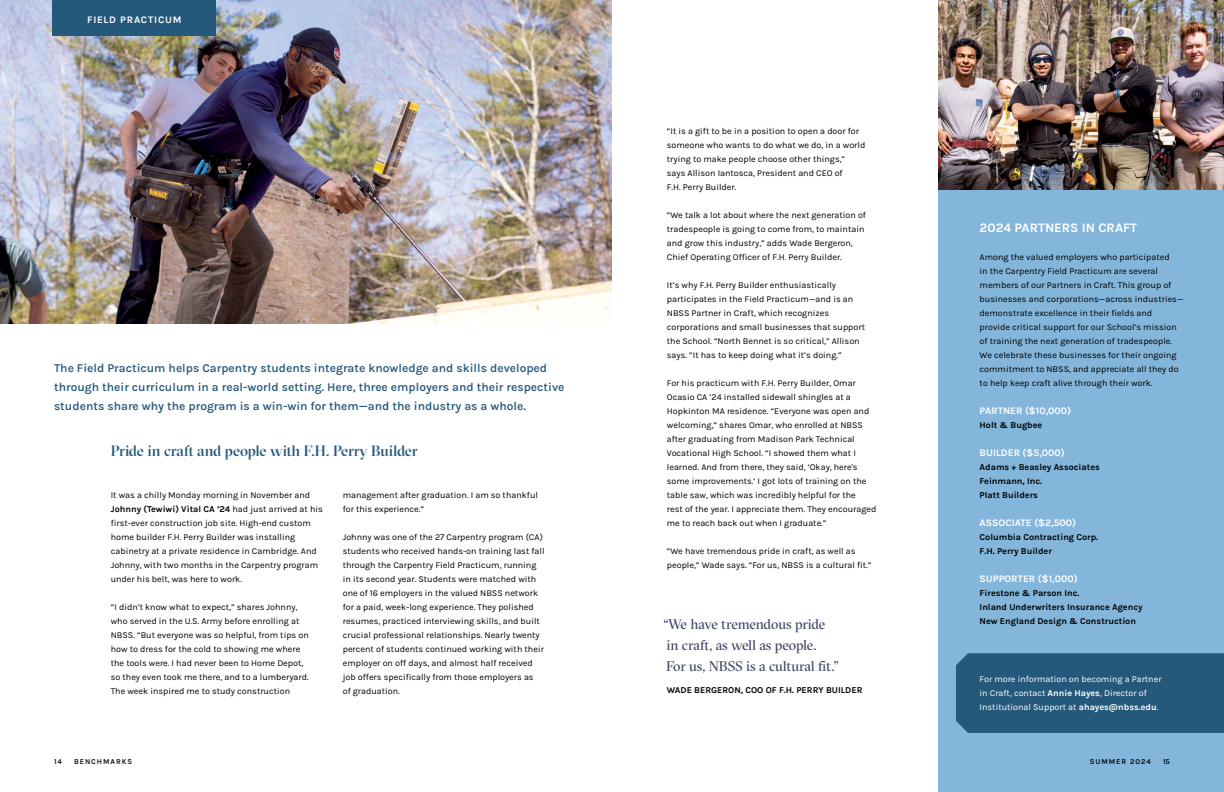
<style>
.page{position:relative;width:1224px;height:792px;background:#fff}
.page>*{position:absolute;margin:0;border:0;box-sizing:border-box;transform-origin:0 0}
.t1{font:500 15px "GT Sectra Display";letter-spacing:-.01em;color:#25597c}
.t2{font:14px/21px "GT Sectra Fine";letter-spacing:-.005em;color:#3f4464}
.t3{font:700 13px "Karla";color:#fff}
.t4{font:600 12px/19px "Karla";color:#25597c}
.t5{font:700 10px "Karla";color:#fff}
.t6{font:700 10px "Karla";letter-spacing:.07em;color:#fff}
.t7{font:9px/14px "Karla";color:#000}
.t8{font:700 9px/14px "Karla";color:#000}
.t9{font:9px/14px "Karla";color:#fff}
.t10{font:600 7.5px "Karla";letter-spacing:.125em;color:#000}
.s1{font-weight:700}
</style>
<div class="page">
<img style="left:0;top:0;width:612px;height:324px">
<div style="left:938px;top:0;width:286px;height:792px;background:#83b6da"></div>
<img style="left:938px;top:0;width:286px;height:190px">
<div style="left:53px;top:0;width:163px;height:36px;background:#25597c"></div>
<div style="left:956px;top:653px;width:268px;height:80px;background:#25597c"></div>
<p class="t6" style="left:87px;top:13px;width:96px">FIELD PRACTICUM</p>
<p class="t4" style="left:54px;top:358px;width:512px">The Field Practicum helps Carpentry students integrate knowledge and skills developed through their curriculum in a real-world setting. Here, three employers and their respective students share why the program is a win-win for them—and the industry as a whole.</p>
<h1 class="t1" style="left:111px;top:441px;width:308px">Pride in craft and people with F.H. Perry Builder</h1>
<p class="t7" style="left:111px;top:488px;width:214px">It was a chilly Monday morning in November and <span class="s1">Johnny (Tewiwi) Vital CA ’24</span> had just arrived at his first-ever construction job site. High-end custom home builder F.H. Perry Builder was installing cabinetry at a private residence in Cambridge. And Johnny, with two months in the Carpentry program under his belt, was here to work.</p>
<p class="t7" style="left:111px;top:600px;width:200px">“I didn’t know what to expect,” shares Johnny, who served in the U.S. Army before enrolling at NBSS. “But everyone was so helpful, from tips on how to dress for the cold to showing me where the tools were. I had never been to Home Depot, so they even took me there, and to a lumberyard.<br>The week inspired me to study construction</p>
<p class="t7" style="left:343px;top:488px;width:197px">management after graduation. I am so thankful for this experience.”</p>
<p class="t7" style="left:343px;top:530px;width:203px">Johnny was one of the 27 Carpentry program (CA) students who received hands-on training last fall through the Carpentry Field Practicum, running in its second year. Students were matched with one of 16 employers in the valued NBSS network for a paid, week-long experience. They polished resumes, practiced interviewing skills, and built crucial professional relationships. Nearly twenty percent of students continued working with their employer on off days, and almost half received job offers specifically from those employers as<br>of graduation.</p>
<p class="t10" style="left:54px;top:757px;width:9px">14</p>
<p class="t10" style="left:74px;top:757px;width:60px">BENCHMARKS</p>
<p class="t7" style="left:667px;top:124px;width:200px">“It is a gift to be in a position to open a door for someone who wants to do what we do, in a world trying to make people choose other things,” says Allison Iantosca, President and CEO of<br>F.H. Perry Builder.</p>
<p class="t7" style="left:667px;top:208px;width:201px">“We talk a lot about where the next generation of tradespeople is going to come from, to maintain and grow this industry,” adds Wade Bergeron, Chief Operating Officer of F.H. Perry Builder.</p>
<p class="t7" style="left:667px;top:278px;width:200px">It’s why F.H. Perry Builder enthusiastically participates in the Field Practicum—and is an NBSS Partner in Craft, which recognizes corporations and small businesses that support the School. “North Bennet is so critical,” Allison says. “It has to keep doing what it’s doing.”</p>
<p class="t7" style="left:667px;top:376px;width:211px">For his practicum with F.H. Perry Builder, Omar Ocasio CA ’24 installed sidewall shingles at a Hopkinton MA residence. “Everyone was open and welcoming,” shares Omar, who enrolled at NBSS after graduating from Madison Park Technical Vocational High School. “I showed them what I learned. And from there, they said, ‘Okay, here's some improvements.’ I got lots of training on the table saw, which was incredibly helpful for the<br>rest of the year. I appreciate them. They encouraged me to reach back out when I graduate.”</p>
<p class="t7" style="left:667px;top:544px;width:206px">“We have tremendous pride in craft, as well as people,” Wade says. “For us, NBSS is a cultural fit.”</p>
<h2 class="t2" style="left:663px;top:613px;width:177px">“We have tremendous pride in craft, as well as people.<br>For us, NBSS is a cultural fit.”</h2>
<p class="t8" style="left:667px;top:682px;width:197px">WADE BERGERON, COO OF F.H. PERRY BUILDER</p>
<h3 class="t3" style="left:980px;top:219px;width:159px">2024 PARTNERS IN CRAFT</h3>
<p class="t7" style="left:980px;top:250px;width:205px">Among the valued employers who participated<br>in the Carpentry Field Practicum are several members of our Partners in Craft. This group of businesses and corporations—across industries— demonstrate excellence in their fields and provide critical support for our School’s mission of training the next generation of tradespeople.<br>We celebrate these businesses for their ongoing commitment to NBSS, and appreciate all they do to help keep craft alive through their work.</p>
<p class="t5" style="left:980px;top:404px;width:93px">PARTNER ($10,000)</p>
<p class="t8" style="left:980px;top:418px;width:64px">Holt &amp; Bugbee</p>
<p class="t5" style="left:980px;top:446px;width:87px">BUILDER ($5,000)</p>
<p class="t8" style="left:980px;top:460px;width:122px">Adams + Beasley Associates<br>Feinmann, Inc.<br>Platt Builders</p>
<p class="t5" style="left:980px;top:516px;width:98px">ASSOCIATE ($2,500)</p>
<p class="t8" style="left:980px;top:530px;width:120px">Columbia Contracting Corp.<br>F.H. Perry Builder</p>
<p class="t5" style="left:980px;top:572px;width:100px">SUPPORTER ($1,000)</p>
<p class="t8" style="left:980px;top:586px;width:165px">Firestone &amp; Parson Inc.<br>Inland Underwriters Insurance Agency<br>New England Design &amp; Construction</p>
<p class="t9" style="left:980px;top:671px;width:183px">For more information on becoming a Partner in Craft, contact <span class="s1">Annie Hayes</span>, Director of<br>Institutional Support at <span class="s1">ahayes@nbss.edu</span>.</p>
<p class="t10" style="left:1090px;top:757px;width:63px">SUMMER 2024</p>
<p class="t10" style="left:1163px;top:757px;width:8px">15</p>
</div>
